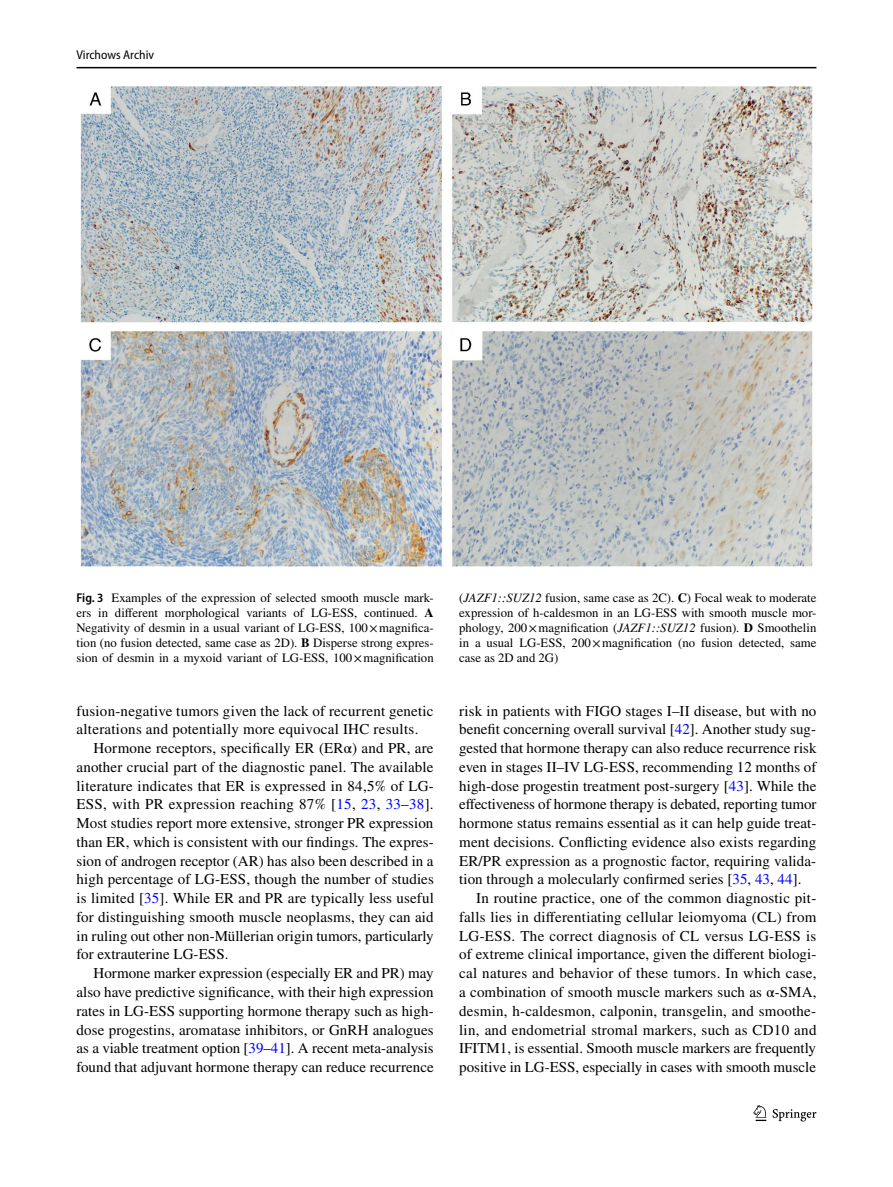
<style>
.page{position:relative;width:893px;height:1187px;background:#fff}
.page>*{position:absolute;margin:0;border:0;box-sizing:border-box;transform-origin:0 0}
.t1{font:15px/18.8px "STIX";letter-spacing:.005em;color:#000;text-align:justify}
.t2{font:12.75px/15px "STIX";color:#000;text-align:justify}
.t3{font:semi-condensed 12.75px "Myriad Pro";color:#000}
.s1{font-family:"Myriad Pro";font-weight:600;font-stretch:semi-condensed}
.s2{font-weight:700}
.s3{font-style:italic}
.s4{color:#00f}
</style>
<div class="page">
<hr style="left:77px;top:67px;width:739px;height:1px;background:#000">
<svg style="left:753px;top:1105px;width:13px;height:15px"></svg>
<svg style="left:773px;top:1109px;width:43px;height:12px"></svg>
<img style="left:81px;top:87px;width:731px;height:480px">
<p class="t3" style="left:77px;top:48px;width:79px">Virchows Archiv</p>
<p class="t2" style="left:77px;top:591px;width:359px"><span class="s1">Fig. 3</span> Examples of the expression of selected smooth muscle mark&shy;ers in different morphological variants of LG-ESS, continued. <span class="s2">A </span>Negativity of desmin in a usual variant of LG-ESS, 100×magnifica&shy;tion (no fusion detected, same case as 2D). <span class="s2">B</span> Disperse strong expres&shy;sion of desmin in a myxoid variant of LG-ESS, 100×magnification</p>
<p class="t2" style="left:459px;top:591px;width:359px">(<span class="s3">JAZF1::SUZ12</span> fusion, same case as 2C). <span class="s2">C</span>) Focal weak to moderate expression of h-caldesmon in an LG-ESS with smooth muscle mor&shy;phology, 200×magnification (<span class="s3">JAZF1::SUZ12</span> fusion). <span class="s2">D</span> Smoothelin in a usual LG-ESS, 200×magnification (no fusion detected, same case as 2D and 2G)</p>
<p class="t1" style="left:77px;top:702px;width:358px">fusion-negative tumors given the lack of recurrent genetic alterations and potentially more equivocal IHC results.</p>
<p class="t1" style="left:77px;top:739px;width:359px;text-indent:17px">Hormone receptors, specifically ER (ERα) and PR, are another crucial part of the diagnostic panel. The available literature indicates that ER is expressed in 84,5% of LG-ESS, with PR expression reaching 87% [<span class="s4">15</span>, <span class="s4">23</span>, <span class="s4">33</span>–<span class="s4">38</span>].<br>Most studies report more extensive, stronger PR expression than ER, which is consistent with our findings. The expres&shy;sion of androgen receptor (AR) has also been described in a high percentage of LG-ESS, though the number of studies is limited [<span class="s4">35</span>]. While ER and PR are typically less useful for distinguishing smooth muscle neoplasms, they can aid in ruling out other non-Müllerian origin tumors, particularly for extrauterine LG-ESS.</p>
<p class="t1" style="left:77px;top:964px;width:359px;text-indent:17px">Hormone marker expression (especially ER and PR) may also have predictive significance, with their high expression rates in LG-ESS supporting hormone therapy such as high&shy;dose progestins, aromatase inhibitors, or GnRH analogues as a viable treatment option [<span class="s4">39</span>–<span class="s4">41</span>]. A recent meta-analysis found that adjuvant hormone therapy can reduce recurrence</p>
<p class="t1" style="left:459px;top:702px;width:359px">risk in patients with FIGO stages I–II disease, but with no benefit concerning overall survival [<span class="s4">42</span>]. Another study sug&shy;gested that hormone therapy can also reduce recurrence risk even in stages II–IV LG-ESS, recommending 12 months of high-dose progestin treatment post-surgery [<span class="s4">43</span>]. While the effectiveness of hormone therapy is debated, reporting tumor hormone status remains essential as it can help guide treat&shy;ment decisions. Conflicting evidence also exists regarding ER/PR expression as a prognostic factor, requiring valida&shy;tion through a molecularly confirmed series [<span class="s4">35</span>, <span class="s4">43</span>, <span class="s4">44</span>].</p>
<p class="t1" style="left:459px;top:889px;width:359px;text-indent:17px">In routine practice, one of the common diagnostic pit&shy;falls lies in differentiating cellular leiomyoma (CL) from LG-ESS. The correct diagnosis of CL versus LG-ESS is of extreme clinical importance, given the different biologi&shy;cal natures and behavior of these tumors. In which case, a combination of smooth muscle markers such as α-SMA, desmin, h-caldesmon, calponin, transgelin, and smoothe&shy;lin, and endometrial stromal markers, such as CD10 and IFITM1, is essential. Smooth muscle markers are frequently positive in LG-ESS, especially in cases with smooth muscle</p>
</div>
